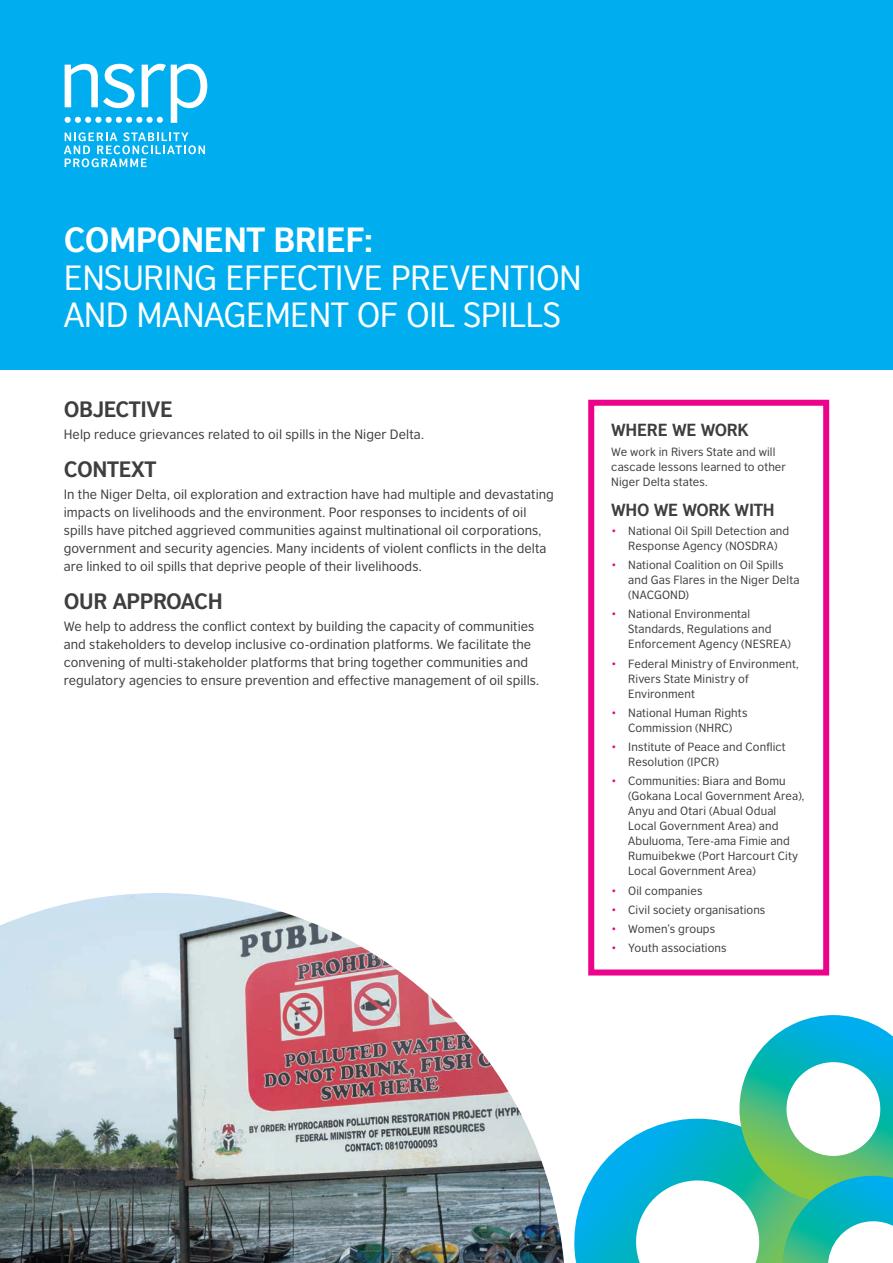
<style>
.page{position:relative;width:893px;height:1263px;background:#fff}
.page>*{position:absolute;margin:0;border:0;box-sizing:border-box;transform-origin:0 0}
.t1{font:33px/37.5px "British Council Sans";letter-spacing:-.02em;color:#fff}
.t2{font:700 33px "British Council Sans";letter-spacing:-.02em;color:#fff}
.t3{font:700 21px "British Council Sans";letter-spacing:-.02em;color:#3e3e3f}
.t4{font:700 16.5px "British Council Sans";letter-spacing:-.02em;color:#3e3e3f}
.t5{font:12.75px/18px "British Council Sans";letter-spacing:.005em;color:#3e3e3f}
.t6{font:11.25px/15px "British Council Sans";letter-spacing:.01em;color:#3e3e3f}
.s1{font-weight:300;color:#ed028c}
</style>
<div class="page">
<div style="left:0;top:0;width:893px;height:370px;background:#00aeef"></div>
<svg style="left:64px;top:132px;width:141px;height:35px"></svg>
<svg style="left:65px;top:64px;width:142px;height:59px"></svg>
<svg style="left:574px;top:1015px;width:319px;height:248px"></svg>
<div style="left:588px;top:400px;width:241px;height:575px;border:6px solid #ed028c"></div>
<img style="left:0;top:893px;width:564px;height:370px">
<h1 class="t2" style="left:64px;top:220px;width:311px">COMPONENT BRIEF:</h1>
<h1 class="t1" style="left:64px;top:259px;width:520px">ENSURING EFFECTIVE PREVENTION<br>AND MANAGEMENT OF OIL SPILLS</h1>
<h2 class="t3" style="left:64px;top:396px;width:111px">OBJECTIVE</h2>
<p class="t5" style="left:64px;top:425px;width:362px">Help reduce grievances related to oil spills in the Niger Delta.</p>
<h2 class="t3" style="left:64px;top:456px;width:94px">CONTEXT</h2>
<p class="t5" style="left:64px;top:485px;width:492px">In the Niger Delta, oil exploration and extraction have had multiple and devastating impacts on livelihoods and the environment. Poor responses to incidents of oil spills have pitched aggrieved communities against multinational oil corporations, government and security agencies. Many incidents of violent conflicts in the delta are linked to oil spills that deprive people of their livelihoods.</p>
<h2 class="t3" style="left:64px;top:588px;width:160px">OUR APPROACH</h2>
<p class="t5" style="left:64px;top:617px;width:477px">We help to address the conflict context by building the capacity of communities and stakeholders to develop inclusive co-ordination platforms. We facilitate the convening of multi-stakeholder platforms that bring together communities and regulatory agencies to ensure prevention and effective management of oil spills.</p>
<p class="t4" style="left:611px;top:420px;width:139px">WHERE WE WORK</p>
<p class="t6" style="left:611px;top:444px;width:176px">We work in Rivers State and will cascade lessons learned to other<br>Niger Delta states.</p>
<p class="t4" style="left:611px;top:499px;width:165px">WHO WE WORK WITH</p>
<p class="t6" style="left:611px;top:523px;width:180px;text-align:center"><span class="s1">•</span> National Oil Spill Detection and<br>Response Agency (NOSDRA)</p>
<p class="t6" style="left:628px;top:557px;width:173px;text-indent:-17px"><span class="s1">•</span> National Coalition on Oil Spills and Gas Flares in the Niger Delta (NACGOND)</p>
<p class="t6" style="left:628px;top:607px;width:164px;text-indent:-17px"><span class="s1">•</span> National Environmental<br>Standards, Regulations and<br>Enforcement Agency (NESREA)</p>
<p class="t6" style="left:628px;top:656px;width:172px;text-indent:-17px"><span class="s1">•</span> Federal Ministry of Environment,<br>Rivers State Ministry of<br>Environment</p>
<p class="t6" style="left:611px;top:705px;width:138px;text-align:center"><span class="s1">•</span> National Human Rights<br>Commission (NHRC)</p>
<p class="t6" style="left:628px;top:739px;width:159px;text-indent:-17px"><span class="s1">•</span> Institute of Peace and Conflict<br>Resolution (IPCR)</p>
<p class="t6" style="left:628px;top:774px;width:178px;text-indent:-17px"><span class="s1">•</span> Communities: Biara and Bomu (Gokana Local Government Area),<br>Anyu and Otari (Abual Odual<br>Local Government Area) and<br>Abuluoma, Tere-ama Fimie and<br>Rumuibekwe (Port Harcourt City<br>Local Government Area)</p>
<p class="t6" style="left:611px;top:883px;width:93px"><span class="s1">•</span> Oil companies</p>
<p class="t6" style="left:611px;top:902px;width:156px"><span class="s1">•</span> Civil society organisations</p>
<p class="t6" style="left:611px;top:921px;width:105px"><span class="s1">•</span> Women’s groups</p>
<p class="t6" style="left:611px;top:941px;width:117px"><span class="s1">•</span> Youth associations</p>
</div>
